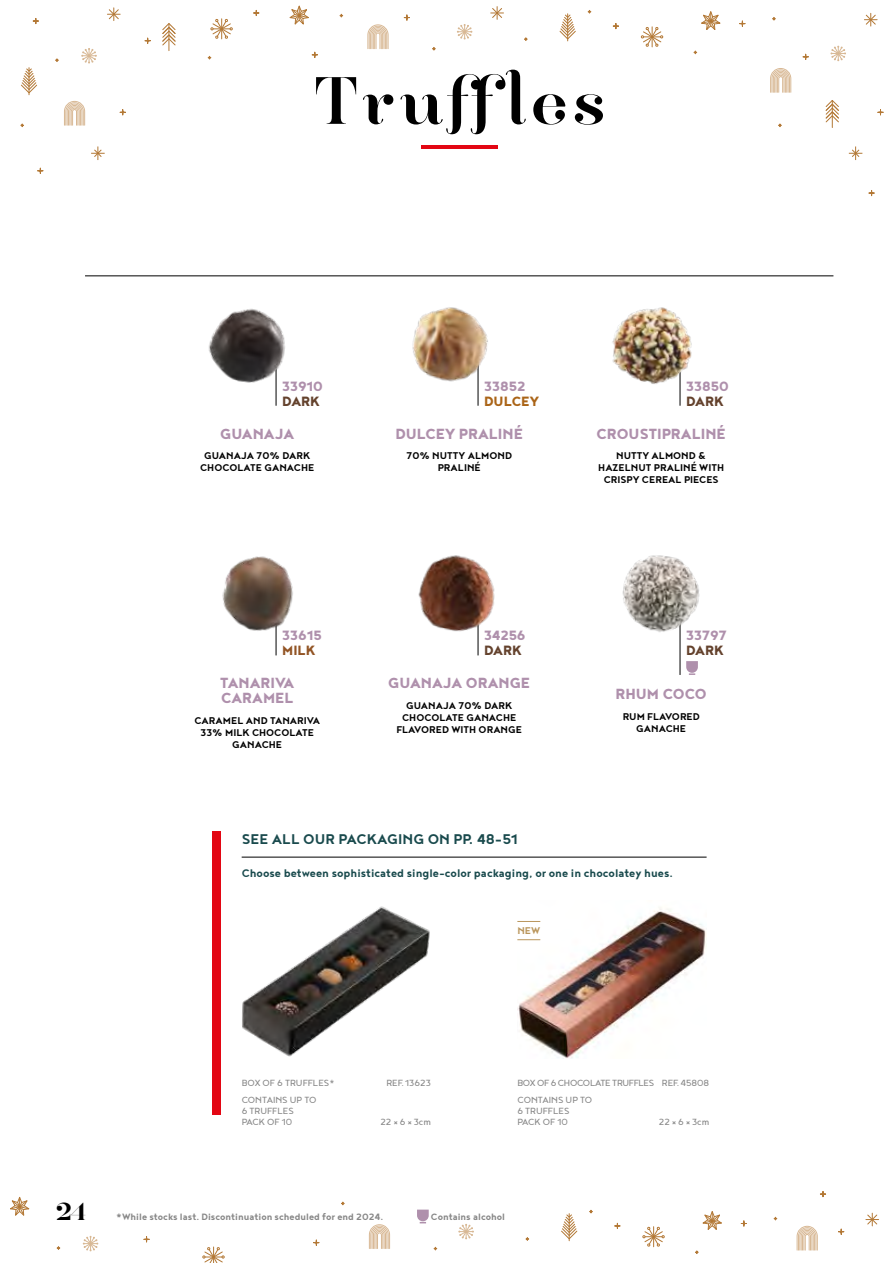
<style>
.page{position:relative;width:893px;height:1263px;background:#fff}
.page>*{position:absolute;margin:0;border:0;box-sizing:border-box;transform-origin:0 0}
.t1{font:57px "Hera Big";letter-spacing:.09em;color:#000}
.t2{font:600 21px "Hera Big";color:#000}
.t3{font:800 18px/15px "Noyh Geometric";color:#af90ac}
.t4{font:700 17.25px "Noyh Geometric";color:#194a4d}
.t5{font:800 16.5px "Noyh Geometric";color:#af90ac}
.t6{font:800 16.5px "Noyh Geometric";color:#64422d}
.t7{font:800 16.5px "Noyh Geometric";color:#aa6417}
.t8{font:800 16.5px "Noyh Geometric";color:#925424}
.t9{font:700 13.5px "Noyh Geometric";color:#194a4d}
.t10{font:700 12px/12px "Noyh Geometric";color:#000;text-align:center}
.t11{font:700 12px "Noyh Geometric";color:#ba965c}
.t12{font:700 11.25px "Noyh Geometric";color:#878787}
.t13{font:10.95px/10.9px "Noyh Geometric";color:#878787}
.t14{font:10.95px/17.2px "Noyh Geometric";letter-spacing:-.03em;color:#878787}
</style>
<div class="page">
<svg style="left:91px;top:146px;width:14px;height:14px"></svg>
<svg style="left:21px;top:68px;width:16px;height:27px"></svg>
<svg style="left:559px;top:14px;width:17px;height:27px"></svg>
<svg style="left:64px;top:101px;width:21px;height:25px"></svg>
<svg style="left:162px;top:23px;width:14px;height:28px"></svg>
<svg style="left:826px;top:100px;width:13px;height:28px"></svg>
<svg style="left:107px;top:8px;width:13px;height:13px"></svg>
<svg style="left:211px;top:19px;width:21px;height:20px"></svg>
<svg style="left:82px;top:48px;width:15px;height:15px"></svg>
<svg style="left:120px;top:109px;width:6px;height:6px"></svg>
<svg style="left:145px;top:38px;width:5px;height:6px"></svg>
<svg style="left:33px;top:18px;width:6px;height:6px"></svg>
<svg style="left:253px;top:10px;width:6px;height:6px"></svg>
<svg style="left:491px;top:7px;width:12px;height:12px"></svg>
<svg style="left:457px;top:24px;width:15px;height:15px"></svg>
<svg style="left:404px;top:15px;width:6px;height:5px"></svg>
<svg style="left:312px;top:52px;width:6px;height:6px"></svg>
<svg style="left:849px;top:146px;width:13px;height:14px"></svg>
<svg style="left:770px;top:68px;width:21px;height:25px"></svg>
<svg style="left:864px;top:13px;width:13px;height:13px"></svg>
<svg style="left:831px;top:46px;width:15px;height:15px"></svg>
<svg style="left:878px;top:109px;width:5px;height:6px"></svg>
<svg style="left:803px;top:54px;width:5px;height:6px"></svg>
<svg style="left:367px;top:25px;width:21px;height:24px"></svg>
<svg style="left:613px;top:23px;width:6px;height:6px"></svg>
<svg style="left:289px;top:6px;width:20px;height:19px"></svg>
<svg style="left:641px;top:27px;width:22px;height:20px"></svg>
<svg style="left:739px;top:21px;width:6px;height:5px"></svg>
<svg style="left:701px;top:11px;width:20px;height:19px"></svg>
<svg style="left:38px;top:168px;width:5px;height:6px"></svg>
<svg style="left:869px;top:190px;width:5px;height:6px"></svg>
<svg style="left:561px;top:1213px;width:16px;height:28px"></svg>
<svg style="left:203px;top:1247px;width:21px;height:16px"></svg>
<svg style="left:83px;top:1236px;width:15px;height:15px"></svg>
<svg style="left:144px;top:1236px;width:5px;height:6px"></svg>
<svg style="left:459px;top:1224px;width:15px;height:15px"></svg>
<svg style="left:313px;top:1240px;width:6px;height:5px"></svg>
<svg style="left:797px;top:1226px;width:21px;height:24px"></svg>
<svg style="left:866px;top:1213px;width:13px;height:13px"></svg>
<svg style="left:820px;top:1191px;width:6px;height:6px"></svg>
<svg style="left:838px;top:1229px;width:6px;height:5px"></svg>
<svg style="left:369px;top:1224px;width:21px;height:25px"></svg>
<svg style="left:615px;top:1223px;width:5px;height:6px"></svg>
<svg style="left:10px;top:1197px;width:20px;height:19px"></svg>
<svg style="left:643px;top:1227px;width:21px;height:20px"></svg>
<svg style="left:741px;top:1221px;width:6px;height:5px"></svg>
<svg style="left:702px;top:1211px;width:20px;height:19px"></svg>
<img style="left:208px;top:308px;width:77px;height:98px">
<img style="left:412px;top:307px;width:76px;height:99px">
<img style="left:612px;top:307px;width:80px;height:99px">
<hr style="left:85px;top:276px;width:748px;height:1px;background:#000">
<hr style="left:421px;top:145px;width:76px;height:4px;background:#e30613">
<img style="left:517px;top:907px;width:189px;height:152px">
<img style="left:242px;top:906px;width:188px;height:151px">
<hr style="left:242px;top:857px;width:465px;height:1px;background:#000">
<div style="left:212px;top:831px;width:8px;height:283px;background:#e30613"></div>
<img style="left:222px;top:556px;width:71px;height:100px">
<img style="left:418px;top:555px;width:77px;height:101px">
<hr style="left:680px;top:605px;width:1px;height:70px;background:#000">
<img style="left:622px;top:555px;width:78px;height:107px">
<svg style="left:686px;top:661px;width:12px;height:14px"></svg>
<svg style="left:417px;top:1209px;width:12px;height:14px"></svg>
<svg style="left:517px;top:939px;width:23px;height:1px"></svg>
<svg style="left:517px;top:921px;width:23px;height:1px"></svg>
<h1 class="t1" style="left:313px;top:56px;width:294px">Truff les</h1>
<h3 class="t5" style="left:282px;top:376px;width:42px">33910</h3>
<h3 class="t6" style="left:282px;top:391px;width:39px">DARK</h3>
<h3 class="t3" style="left:220px;top:426px;width:75px">GUANAJA</h3>
<p class="t10" style="left:200px;top:449px;width:116px">GUANAJA 70% DARK<br>CHOCOLATE GANACHE</p>
<h3 class="t5" style="left:484px;top:376px;width:43px">33852</h3>
<h3 class="t7" style="left:484px;top:391px;width:56px">DULCEY</h3>
<h3 class="t3" style="left:395px;top:426px;width:129px">DULCEY PRALINÉ</h3>
<p class="t10" style="left:407px;top:449px;width:107px">70% NUTTY ALMOND<br>PRALINÉ</p>
<h3 class="t5" style="left:686px;top:376px;width:44px">33850</h3>
<h3 class="t6" style="left:686px;top:391px;width:39px">DARK</h3>
<h3 class="t3" style="left:597px;top:426px;width:131px">CROUSTIPRALINÉ</h3>
<p class="t10" style="left:598px;top:449px;width:127px">NUTTY ALMOND &amp;<br>HAZELNUT PRALINÉ WITH<br>CRISPY CEREAL PIECES</p>
<h3 class="t5" style="left:282px;top:626px;width:41px">33615</h3>
<h3 class="t8" style="left:282px;top:641px;width:35px">MILK</h3>
<h3 class="t3" style="left:220px;top:675px;width:76px">TANARIVA<br>CARAMEL</h3>
<p class="t10" style="left:194px;top:714px;width:127px">CARAMEL AND TANARIVA<br>33% MILK CHOCOLATE<br>GANACHE</p>
<h3 class="t5" style="left:484px;top:626px;width:43px">34256</h3>
<h3 class="t6" style="left:484px;top:641px;width:39px">DARK</h3>
<h3 class="t3" style="left:388px;top:675px;width:143px">GUANAJA ORANGE</h3>
<p class="t10" style="left:396px;top:699px;width:127px">GUANAJA 70% DARK<br>CHOCOLATE GANACHE<br>FLAVORED WITH ORANGE</p>
<h3 class="t5" style="left:686px;top:626px;width:42px">33797</h3>
<h3 class="t6" style="left:686px;top:641px;width:39px">DARK</h3>
<h3 class="t3" style="left:616px;top:686px;width:93px">RHUM COCO</h3>
<p class="t10" style="left:623px;top:710px;width:79px">RUM FLAVORED<br>GANACHE</p>
<h3 class="t4" style="left:242px;top:829px;width:277px">SEE ALL OUR PACKAGING ON PP. 48-51</h3>
<p class="t9" style="left:242px;top:866px;width:433px">Choose between sophisticated single-color packaging, or one in chocolatey hues.</p>
<p class="t11" style="left:517px;top:924px;width:24px">NEW</p>
<h2 class="t2" style="left:56px;top:1195px;width:31px">24</h2>
<p class="t13" style="left:242px;top:1077px;width:94px">BOX OF 6 TRUFFLES*</p>
<p class="t13" style="left:386px;top:1077px;width:46px">REF.13623</p>
<p class="t13" style="left:242px;top:1094px;width:76px">CONTAINS UP TO<br>6 TRUFFLES<br>PACK OF 10</p>
<p class="t13" style="left:380px;top:1116px;width:52px">22 ×6 × 3cm</p>
<p class="t14" style="left:517px;top:1074px;width:193px">BOX OF 6 CHOCOLATE TRUFFLES REF. 45808<br>CONTAINS UP TO</p>
<p class="t13" style="left:517px;top:1105px;width:54px">6 TRUFFLES<br>PACK OF 10</p>
<p class="t13" style="left:659px;top:1116px;width:52px">22 ×6 × 3cm</p>
<p class="t12" style="left:116px;top:1211px;width:268px">*While stocks last. Discontinuation scheduled for end 2024.</p>
<p class="t12" style="left:431px;top:1211px;width:76px">Contains alcohol</p>
</div>
